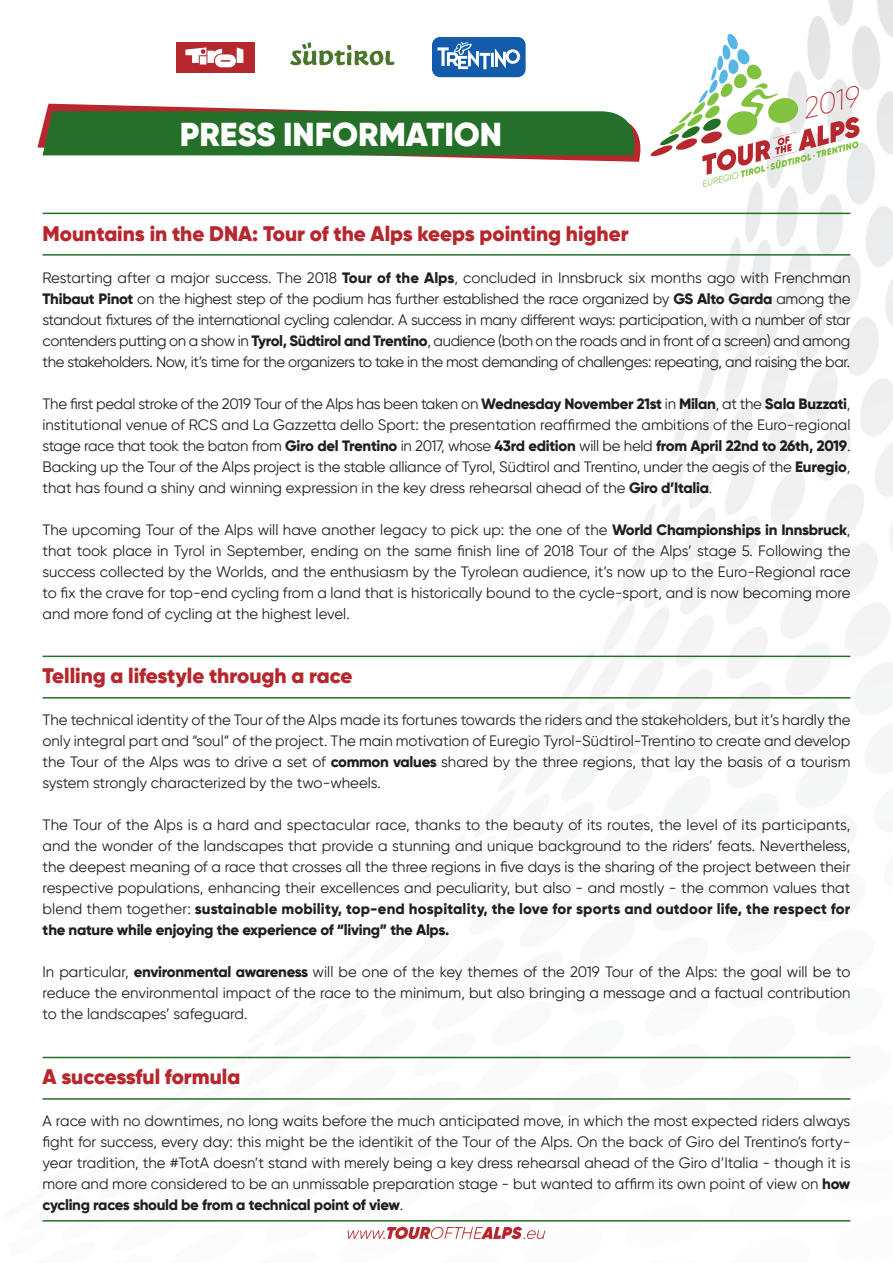
<style>
.page{position:relative;width:893px;height:1263px;background:#fff}
.page>*{position:absolute;margin:0;border:0;box-sizing:border-box;transform-origin:0 0}
.t1{font:900 33px "Vetta";color:#fff}
.t2{font:italic 200 28.5px "Vetta";color:#b7282e}
.t3{font:900 21px "Vetta";color:#b7282e}
.t4{font:15px/21px "Vetta";color:#231f20;text-align:justify}
.s1{font-weight:800}
</style>
<div class="page">
<svg style="left:348px;top:1226px;width:197px;height:14px"></svg>
<hr style="left:43px;top:1220px;width:807px;height:1px;background:#257029">
<hr style="left:43px;top:213px;width:807px;height:1px;background:#257029">
<hr style="left:43px;top:254px;width:807px;height:2px;background:#257029">
<hr style="left:43px;top:656px;width:807px;height:1px;background:#257029">
<hr style="left:43px;top:697px;width:807px;height:1px;background:#257029">
<hr style="left:43px;top:1057px;width:807px;height:1px;background:#257029">
<hr style="left:43px;top:1098px;width:807px;height:2px;background:#257029">
<svg style="left:37px;top:33px;width:822px;height:154px"></svg>
<p class="t1" style="left:180px;top:114px;width:324px">PRESS INFORMATION</p>
<h2 class="t2" style="left:798px;top:92px;width:59px;rotate:-13deg">2019</h2>
<p class="t3" style="left:43px;top:220px;width:588px">Mountains in the DNA: Tour of the Alps keeps pointing higher</p>
<p class="t4" style="left:43px;top:267px;width:809px">Restarting after a major success. The 2018 <span class="s1">Tour of the Alps</span>, concluded in Innsbruck six months ago with Frenchman <span class="s1">Thibaut Pinot</span> on the highest step of the podium has further established the race organized by <span class="s1">GS Alto Garda</span> among the standout fixtures of the international cycling calendar. A success in many different ways: participation, with a number of star contenders putting on a show in <span class="s1">Tyrol, Südtirol and Trentino</span>, audience (both on the roads and in front of a screen) and among the stakeholders. Now, it’s time for the organizers to take in the most demanding of challenges: repeating, and raising the bar.</p>
<p class="t4" style="left:43px;top:393px;width:809px">The first pedal stroke of the 2019 Tour of the Alps has been taken on <span class="s1">Wednesday November 21st</span> in <span class="s1">Milan</span>, at the <span class="s1">Sala Buzzati</span>, institutional venue of RCS and La Gazzetta dello Sport: the presentation reaffirmed the ambitions of the Euro-regional stage race that took the baton from <span class="s1">Giro del Trentino</span> in 2017, whose <span class="s1">43rd edition</span> will be held <span class="s1">from April 22nd to 26th, 2019</span>.<br>Backing up the Tour of the Alps project is the stable alliance of Tyrol, Südtirol and Trentino, under the aegis of the <span class="s1">Euregio</span>, that has found a shiny and winning expression in the key dress rehearsal ahead of the <span class="s1">Giro d’Italia</span>.</p>
<p class="t4" style="left:43px;top:519px;width:809px">The upcoming Tour of the Alps will have another legacy to pick up: the one of the <span class="s1">World Championships in Innsbruck</span>, that took place in Tyrol in September, ending on the same finish line of 2018 Tour of the Alps’ stage 5. Following the success collected by the Worlds, and the enthusiasm by the Tyrolean audience, it’s now up to the Euro-Regional race to fix the crave for top-end cycling from a land that is historically bound to the cycle-sport, and is now becoming more and more fond of cycling at the highest level.</p>
<p class="t3" style="left:43px;top:663px;width:311px">Telling a lifestyle through a race</p>
<p class="t4" style="left:43px;top:709px;width:809px">The technical identity of the Tour of the Alps made its fortunes towards the riders and the stakeholders, but it’s hardly the only integral part and “soul” of the project. The main motivation of Euregio Tyrol-Südtirol-Trentino to create and develop the Tour of the Alps was to drive a set of <span class="s1">common values</span> shared by the three regions, that lay the basis of a tourism system strongly characterized by the two-wheels.</p>
<p class="t4" style="left:43px;top:814px;width:809px">The Tour of the Alps is a hard and spectacular race, thanks to the beauty of its routes, the level of its participants, and the wonder of the landscapes that provide a stunning and unique background to the riders’ feats. Nevertheless, the deepest meaning of a race that crosses all the three regions in five days is the sharing of the project between their respective populations, enhancing their excellences and peculiarity, but also - and mostly - the common values that blend them together: <span class="s1">sustainable mobility, top-end hospitality, the love for sports and outdoor life, the respect for the nature while enjoying the experience of “living” the Alps.</span></p>
<p class="t4" style="left:43px;top:961px;width:809px">In particular, <span class="s1">environmental awareness</span> will be one of the key themes of the 2019 Tour of the Alps: the goal will be to reduce the environmental impact of the race to the minimum, but also bringing a message and a factual contribution to the landscapes’ safeguard.</p>
<p class="t3" style="left:43px;top:1063px;width:199px">A successful formula</p>
<p class="t4" style="left:43px;top:1110px;width:809px">A race with no downtimes, no long waits before the much anticipated move, in which the most expected riders always fight for success, every day: this might be the identikit of the Tour of the Alps. On the back of Giro del Trentino’s forty&shy;year tradition, the #TotA doesn’t stand with merely being a key dress rehearsal ahead of the Giro d’Italia - though it is more and more considered to be an unmissable preparation stage - but wanted to affirm its own point of view on <span class="s1">how cycling races should be from a technical point of view</span>.</p>
</div>
